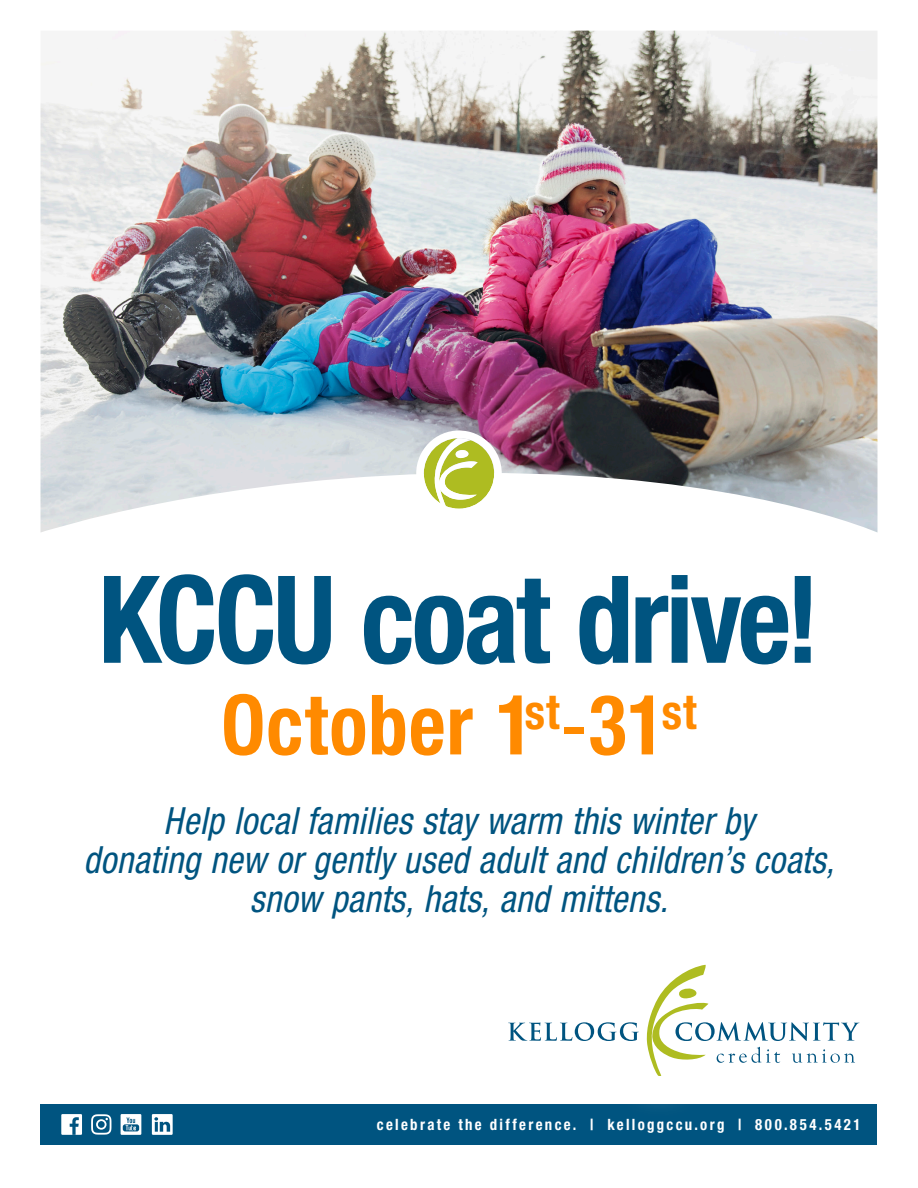
<style>
.page{position:relative;width:918px;height:1188px;background:#fff}
.page>*{position:absolute;margin:0;border:0;box-sizing:border-box;transform-origin:0 0}
.t1{font:700 condensed 121.5px "Helvetica Neue LT Std";letter-spacing:-.03em;color:#005480;scale:.95 1}
.t2{font:700 condensed 83.25px "Helvetica Neue LT Std";letter-spacing:.015em;color:#ff8a00;scale:.95 1}
.t3{font:italic condensed 37.5px/39px "Helvetica Neue LT Std";letter-spacing:.01em;color:#005480;text-align:center;scale:.95 1}
.t4{font:700 condensed 15.6px "Helvetica Neue LT Std";letter-spacing:.155em;color:#fff;scale:.95 1}
.s1{font-weight:400}
</style>
<div class="page">
<img style="left:41px;top:31px;width:837px;height:502px">
<svg style="left:416px;top:430px;width:86px;height:86px"></svg>
<div style="left:40px;top:1104px;width:838px;height:41px;background:#005480"></div>
<div style="left:465px;top:922px;width:437px;height:197px;background:#fff"></div>
<svg style="left:508px;top:965px;width:351px;height:111px"></svg>
<div style="left:61px;top:1114px;width:21px;height:21px;background:#fff"></div>
<svg style="left:70px;top:1117px;width:9px;height:18px"></svg>
<svg style="left:91px;top:1114px;width:20px;height:21px"></svg>
<svg style="left:121px;top:1114px;width:20px;height:21px"></svg>
<svg style="left:123px;top:1117px;width:16px;height:14px"></svg>
<div style="left:152px;top:1114px;width:21px;height:21px;background:#fff"></div>
<svg style="left:154px;top:1117px;width:16px;height:15px"></svg>
<p class="t1" style="left:98px;top:546px;width:761px">KCCU coat drive!</p>
<p class="t2" style="left:221px;top:674px;width:502px">October 1<sup>st</sup><span class="s1">-</span>31<sup>st</sup></p>
<p class="t3" style="left:83px;top:802px;width:792px">Help local families stay warm this winter by<br>donating new or gently used adult and children’s coats, snow pants, hats, and mittens.</p>
<p class="t4" style="left:377px;top:1115px;width:511px">celebrate the difference. | kelloggccu.org | 800.854.5421</p>
</div>
